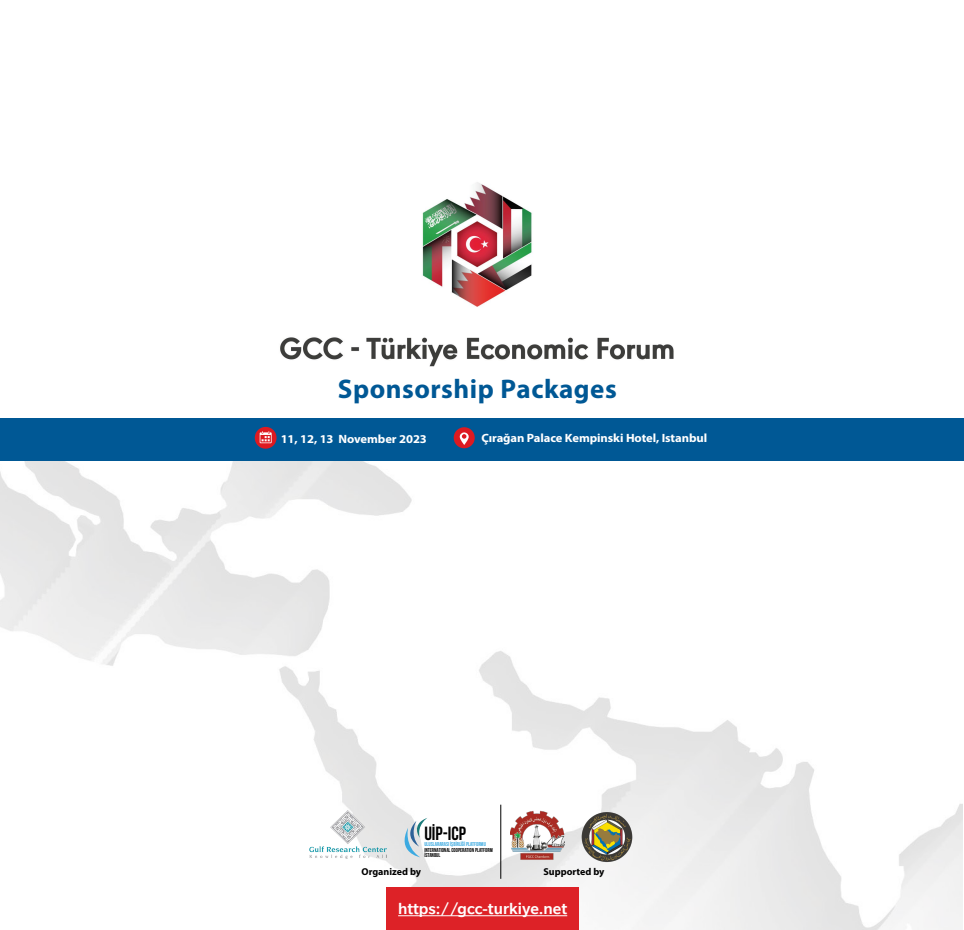
<style>
.page{position:relative;width:964px;height:930px;background:#fff}
.page>*{position:absolute;margin:0;border:0;box-sizing:border-box;transform-origin:0 0}
.t1{font:700 27px "Myriad Pro";letter-spacing:.02em;color:#005895}
.t2{font:19.1px "Bebas Neue";color:#000}
.t3{font:500 17px "Slate";color:#fff}
.t4{font:700 12px "Myriad Pro";letter-spacing:-.005em;color:#fff;scale:1.05 1}
.t5{font:700 10px "Myriad Pro";color:#000}
.t6{font:5.6px/5.6px "Bebas Neue";color:#000}
.t7{font:5.6px "Bebas Neue";color:#3caae1}
</style>
<div class="page">
<img style="left:280px;top:182px;width:394px;height:185px">
<img style="left:0;top:460px;width:963px;height:470px">
<div style="left:0;top:418px;width:964px;height:42px;background:#005895"></div>
<img style="left:310px;top:810px;width:76px;height:48px">
<svg style="left:400px;top:818px;width:27px;height:39px"></svg>
<img style="left:530px;top:759px;width:154px;height:155px">
<img style="left:511px;top:808px;width:53px;height:53px">
<div style="left:386px;top:888px;width:192px;height:42px;background:#dd2227"></div>
<svg style="left:453px;top:427px;width:22px;height:22px"></svg>
<svg style="left:254px;top:426px;width:23px;height:23px"></svg>
<hr style="left:500px;top:804px;width:1px;height:75px;background:#000">
<hr style="left:398px;top:915px;width:169px;height:1px;background:#fff">
<h1 class="t1" style="left:338px;top:371px;width:280px">Sponsorship Packages</h1>
<p class="t4" style="left:281px;top:431px;width:141px">11, 12, 13 November 2023</p>
<p class="t4" style="left:481px;top:430px;width:217px">Çırağan Palace Kempinski Hotel, Istanbul</p>
<h2 class="t2" style="left:424px;top:823px;width:43px">UİP-ICP</h2>
<p class="t7" style="left:424px;top:841px;width:63px">ULUSLARARASI İŞBİRLİĞİ PLATFORMU</p>
<p class="t6" style="left:424px;top:847px;width:70px">INTERNATIONAL COOPERATION PLATFORM<br>İSTANBUL</p>
<p class="t5" style="left:361px;top:865px;width:61px">Organized by</p>
<p class="t5" style="left:543px;top:865px;width:62px">Supported by</p>
<h3 class="t3" style="left:398px;top:900px;width:171px">https://gcc-turkiye.net</h3>
</div>
